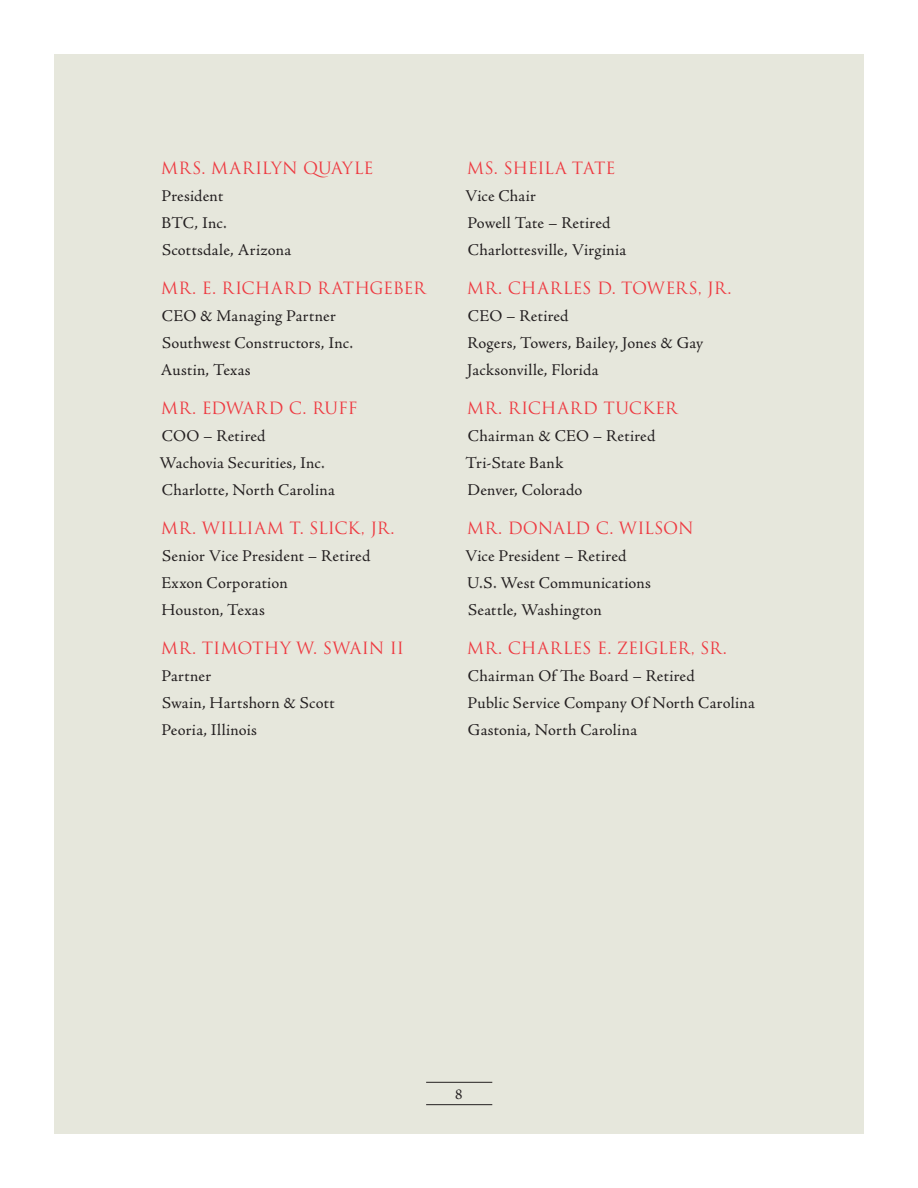
<style>
.page{position:relative;width:918px;height:1188px;background:#fff}
.page>*{position:absolute;margin:0;border:0;box-sizing:border-box;transform-origin:0 0}
.Body_Copy{font:16.5px "Adobe Jenson Pro";letter-spacing:.015em;color:#231f20}
.Small_Subhead{font:16.5px "Trajan Pro";letter-spacing:-.005em;color:#ee3a41}
.Small_Subhead-2{font:16.5px "Trajan Pro";letter-spacing:.015em;color:#ee3a41}
.Small_Subhead-3{font:16.5px "Trajan Pro";letter-spacing:.025em;color:#ee3a41}
.Small_Subhead-4{font:16.5px "Trajan Pro";letter-spacing:-.025em;color:#ee3a41}
.t1{font:15px "Adobe Jenson Pro";color:#231f20}
</style>
<div class="page">
<div style="left:54px;top:54px;width:810px;height:1080px;background:#e6e7dc"></div>
<hr style="left:426px;top:1082px;width:66px;height:1px;background:#231f20">
<hr style="left:426px;top:1104px;width:66px;height:1px;background:#231f20">
<p class="Small_Subhead-2" style="left:161px;top:158px;width:214px">MRS. MARILYN QUAYLE</p>
<p class="Body_Copy" style="left:162px;top:187px;width:63px">President</p>
<p class="Body_Copy" style="left:162px;top:214px;width:67px">BTC, Inc.</p>
<p class="Body_Copy" style="left:162px;top:241px;width:131px">Scottsdale, Arizona</p>
<p class="Small_Subhead" style="left:161px;top:278px;width:266px">MR. E. RICHARD RATHGEBER</p>
<p class="Body_Copy" style="left:162px;top:307px;width:176px">CEO &amp; Managing Partner</p>
<p class="Body_Copy" style="left:162px;top:334px;width:193px">Southwest Constructors, Inc.</p>
<p class="Body_Copy" style="left:161px;top:361px;width:92px">Austin, Texas</p>
<p class="Small_Subhead" style="left:161px;top:398px;width:198px">MR. EDWARD C. RUFF</p>
<p class="Body_Copy" style="left:162px;top:427px;width:105px">COO – Retired</p>
<p class="Body_Copy" style="left:159px;top:454px;width:167px">Wachovia Securities, Inc.</p>
<p class="Body_Copy" style="left:162px;top:481px;width:174px">Charlotte, North Carolina</p>
<p class="Small_Subhead" style="left:161px;top:518px;width:235px">MR. WILLIAM T. SLICK, JR.</p>
<p class="Body_Copy" style="left:162px;top:547px;width:210px">Senior Vice President – Retired</p>
<p class="Body_Copy" style="left:161px;top:574px;width:128px">Exxon Corporation</p>
<p class="Body_Copy" style="left:162px;top:601px;width:105px">Houston, Texas</p>
<p class="Small_Subhead" style="left:161px;top:638px;width:245px">MR. TIMOTHY W. SWAIN II</p>
<p class="Body_Copy" style="left:162px;top:667px;width:51px">Partner</p>
<p class="Body_Copy" style="left:162px;top:694px;width:174px">Swain, Hartshorn &amp; Scott</p>
<p class="Body_Copy" style="left:162px;top:721px;width:97px">Peoria, Illinois</p>
<p class="Small_Subhead-4" style="left:467px;top:158px;width:150px">MS. SHEILA TATE</p>
<p class="Body_Copy" style="left:465px;top:187px;width:72px">Vice Chair</p>
<p class="Body_Copy" style="left:468px;top:214px;width:144px">Powell Tate – Retired</p>
<p class="Body_Copy" style="left:468px;top:241px;width:160px">Charlottesville, Virginia</p>
<p class="Small_Subhead" style="left:467px;top:278px;width:266px">MR. CHARLES D. TOWERS, JR.</p>
<p class="Body_Copy" style="left:468px;top:307px;width:102px">CEO – Retired</p>
<p class="Body_Copy" style="left:467px;top:334px;width:237px">Rogers, Towers, Bailey, Jones &amp; Gay</p>
<p class="Body_Copy" style="left:467px;top:361px;width:133px">Jacksonville, Florida</p>
<p class="Small_Subhead-3" style="left:467px;top:398px;width:212px">MR. RICHARD TUCKER</p>
<p class="Body_Copy" style="left:468px;top:427px;width:189px">Chairman &amp; CEO – Retired</p>
<p class="Body_Copy" style="left:466px;top:454px;width:99px">Tri-State Bank</p>
<p class="Body_Copy" style="left:468px;top:481px;width:116px">Denver, Colorado</p>
<p class="Small_Subhead" style="left:467px;top:518px;width:228px">MR. DONALD C. WILSON</p>
<p class="Body_Copy" style="left:465px;top:547px;width:163px">Vice President – Retired</p>
<p class="Body_Copy" style="left:467px;top:574px;width:185px">U.S. West Communications</p>
<p class="Body_Copy" style="left:468px;top:601px;width:135px">Seattle, Washington</p>
<p class="Small_Subhead" style="left:467px;top:638px;width:262px">MR. CHARLES E. ZEIGLER, SR.</p>
<p class="Body_Copy" style="left:468px;top:667px;width:228px">Chairman Of The Board – Retired</p>
<p class="Body_Copy" style="left:468px;top:694px;width:289px">Public Service Company Of North Carolina</p>
<p class="Body_Copy" style="left:468px;top:721px;width:171px">Gastonia, North Carolina</p>
<p class="t1" style="left:455px;top:1086px;width:9px">8</p>
</div>
